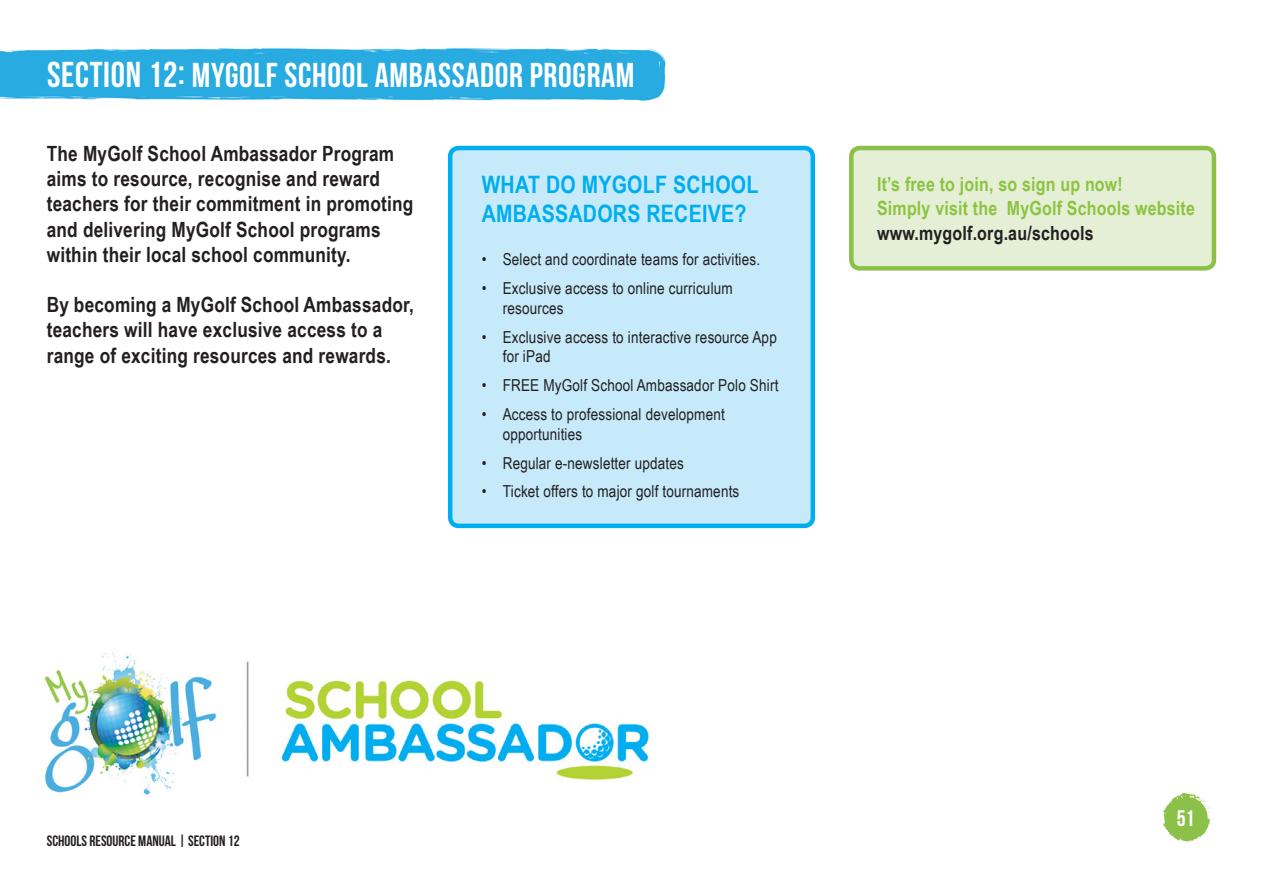
<style>
.page{position:relative;width:1263px;height:893px;background:#fff}
.page>*{position:absolute;margin:0;border:0;box-sizing:border-box;transform-origin:0 0}
.t1{font:34.5px "Bebas Neue";letter-spacing:.02em;color:#fff}
.t2{font:700 24px/28.8px "Arial Narrow";letter-spacing:.01em;color:#00aeef}
.t3{font:22.5px "Bebas Neue";color:#fff}
.t4{font:700 21px/25.2px "Arial Narrow";letter-spacing:.01em;color:#231f20}
.t5{font:700 19.5px/23.4px "Arial Narrow";letter-spacing:.01em;color:#8cc440}
.t6{font:700 19.5px "Arial Narrow";letter-spacing:.01em;color:#231f20}
.t7{font:16.5px/19.8px "Arial Narrow";letter-spacing:.01em;color:#231f20}
.t8{font:15px "Bebas Neue";color:#231f20}
.s1{font-size:36px}
</style>
<div class="page">
<svg style="left:1163px;top:793px;width:48px;height:49px"></svg>
<img style="left:0;top:48px;width:666px;height:53px">
<div style="left:450px;top:148px;width:363px;height:378px;background:#c6eafa;border-radius:9px"></div>
<div style="left:448px;top:146px;width:367px;height:382px;border:4px solid #00aeef;border-radius:9px"></div>
<img style="left:44px;top:652px;width:605px;height:143px">
<div style="left:851px;top:148px;width:363px;height:120px;background:#e5efd6;border-radius:9px"></div>
<div style="left:849px;top:146px;width:367px;height:125px;border:4px solid #8cc149;border-radius:9px"></div>
<p class="t1" style="left:47px;top:56px;width:589px"><span class="s1">SECTION 12:</span> MYGOLF SCHOOL AMBASSADOR PROGRAM</p>
<p class="t4" style="left:47px;top:140px;width:368px">The MyGolf School Ambassador Program aims to resource, recognise and reward teachers for their commitment in promoting and delivering MyGolf School programs within their local school community.</p>
<p class="t4" style="left:47px;top:291px;width:369px">By becoming a MyGolf School Ambassador, teachers will have exclusive access to a range of exciting resources and rewards.</p>
<p class="t2" style="left:482px;top:169px;width:278px">WHAT DO MYGOLF SCHOOL<br>AMBASSADORS RECEIVE?</p>
<p class="t7" style="left:482px;top:249px;width:280px">• Select and coordinate teams for activities.</p>
<p class="t7" style="left:503px;top:278px;width:232px;text-indent:-21px">• Exclusive access to online curriculum resources</p>
<p class="t7" style="left:503px;top:326px;width:276px;text-indent:-21px">• Exclusive access to interactive resource App for iPad</p>
<p class="t7" style="left:482px;top:375px;width:298px">• FREE MyGolf School Ambassador Polo Shirt</p>
<p class="t7" style="left:503px;top:404px;width:224px;text-indent:-21px">• Access to professional development opportunities</p>
<p class="t7" style="left:482px;top:452px;width:204px">• Regular e-newsletter updates</p>
<p class="t7" style="left:482px;top:481px;width:259px">• Ticket offers to major golf tournaments</p>
<p class="t5" style="left:877px;top:172px;width:319px">It’s free to join, so sign up now!<br>Simply visit the MyGolf Schools website</p>
<p class="t6" style="left:877px;top:218px;width:218px">www.mygolf.org.au/schools</p>
<p class="t8" style="left:47px;top:833px;width:195px">SCHOOLS RESOURCE MANUAL | SECTION 12</p>
<h3 class="t3" style="left:1177px;top:806px;width:19px">51</h3>
</div>
